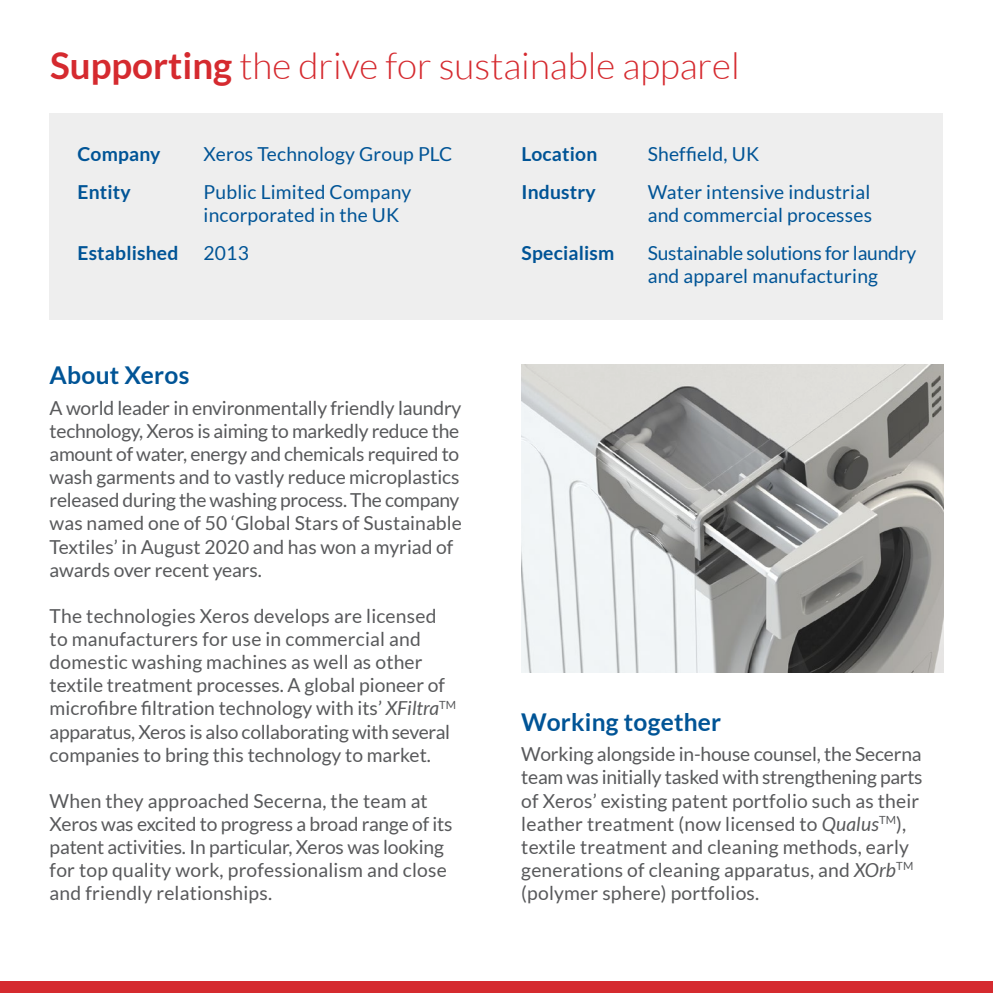
<style>
.page{position:relative;width:993px;height:993px;background:#fff}
.page>*{position:absolute;margin:0;border:0;box-sizing:border-box;transform-origin:0 0}
.t1{font:300 36.75px "Lato";color:#d52a2f}
.t2{font:700 24.5px "Lato";letter-spacing:.01em;color:#005496}
.t3{font:19.25px/23.1px "Lato";color:#58595b}
.t4{font:19.25px/23.1px "Lato";letter-spacing:.01em;color:#005496}
.t5{font:19.25px/23.1px "Lato";letter-spacing:-.01em;color:#005496}
.t6{font:700 19.25px "Lato";letter-spacing:.01em;color:#005496}
.s1{font-weight:700}
.s2{font-style:italic}
</style>
<div class="page">
<img style="left:521px;top:364px;width:422px;height:308px">
<div style="left:0;top:981px;width:992px;height:11px;background:#d52a2f"></div>
<div style="left:50px;top:113px;width:893px;height:206px;background:#eee"></div>
<h1 class="t1" style="left:50px;top:46px;width:691px"><span class="s1">Supporting</span> the drive for sustainable apparel</h1>
<p class="t6" style="left:77px;top:143px;width:84px">Company</p>
<p class="t4" style="left:203px;top:142px;width:250px">Xeros Technology Group PLC</p>
<p class="t6" style="left:77px;top:181px;width:55px">Entity</p>
<p class="t4" style="left:203px;top:180px;width:209px">Public Limited Company incorporated in the UK</p>
<p class="t6" style="left:77px;top:242px;width:102px">Established</p>
<p class="t4" style="left:203px;top:241px;width:47px">2013</p>
<p class="t2" style="left:50px;top:361px;width:141px">About Xeros</p>
<p class="t3" style="left:50px;top:396px;width:413px">A world leader in environmentally friendly laundry technology, Xeros is aiming to markedly reduce the amount of water, energy and chemicals required to wash garments and to vastly reduce microplastics released during the washing process. The company was named one of 50 ‘Global Stars of Sustainable Textiles’ in August 2020 and has won a myriad of awards over recent years.</p>
<p class="t3" style="left:50px;top:604px;width:408px">The technologies Xeros develops are licensed to manufacturers for use in commercial and domestic washing machines as well as other textile treatment processes. A global pioneer of microfibre filtration technology with its’ <span class="s2">XFiltra</span><sup>TM </sup>apparatus, Xeros is also collaborating with several companies to bring this technology to market.</p>
<p class="t3" style="left:50px;top:789px;width:404px">When they approached Secerna, the team at Xeros was excited to progress a broad range of its patent activities. In particular, Xeros was looking for top quality work, professionalism and close and friendly relationships.</p>
<p class="t6" style="left:521px;top:143px;width:77px">Location</p>
<p class="t4" style="left:647px;top:142px;width:113px">Sheffield, UK</p>
<p class="t6" style="left:521px;top:181px;width:76px">Industry</p>
<p class="t4" style="left:647px;top:180px;width:226px">Water intensive industrial and commercial processes</p>
<p class="t6" style="left:521px;top:242px;width:94px">Specialism</p>
<p class="t5" style="left:647px;top:241px;width:270px">Sustainable solutions for laundry and apparel manufacturing</p>
<p class="t2" style="left:521px;top:707px;width:201px">Working together</p>
<p class="t3" style="left:521px;top:742px;width:402px">Working alongside in-house counsel, the Secerna team was initially tasked with strengthening parts of Xeros’ existing patent portfolio such as their leather treatment (now licensed to <span class="s2">Qualus</span><sup>TM</sup>), textile treatment and cleaning methods, early generations of cleaning apparatus, and <span class="s2">XOrb</span><sup>TM </sup>(polymer sphere) portfolios.</p>
</div>
